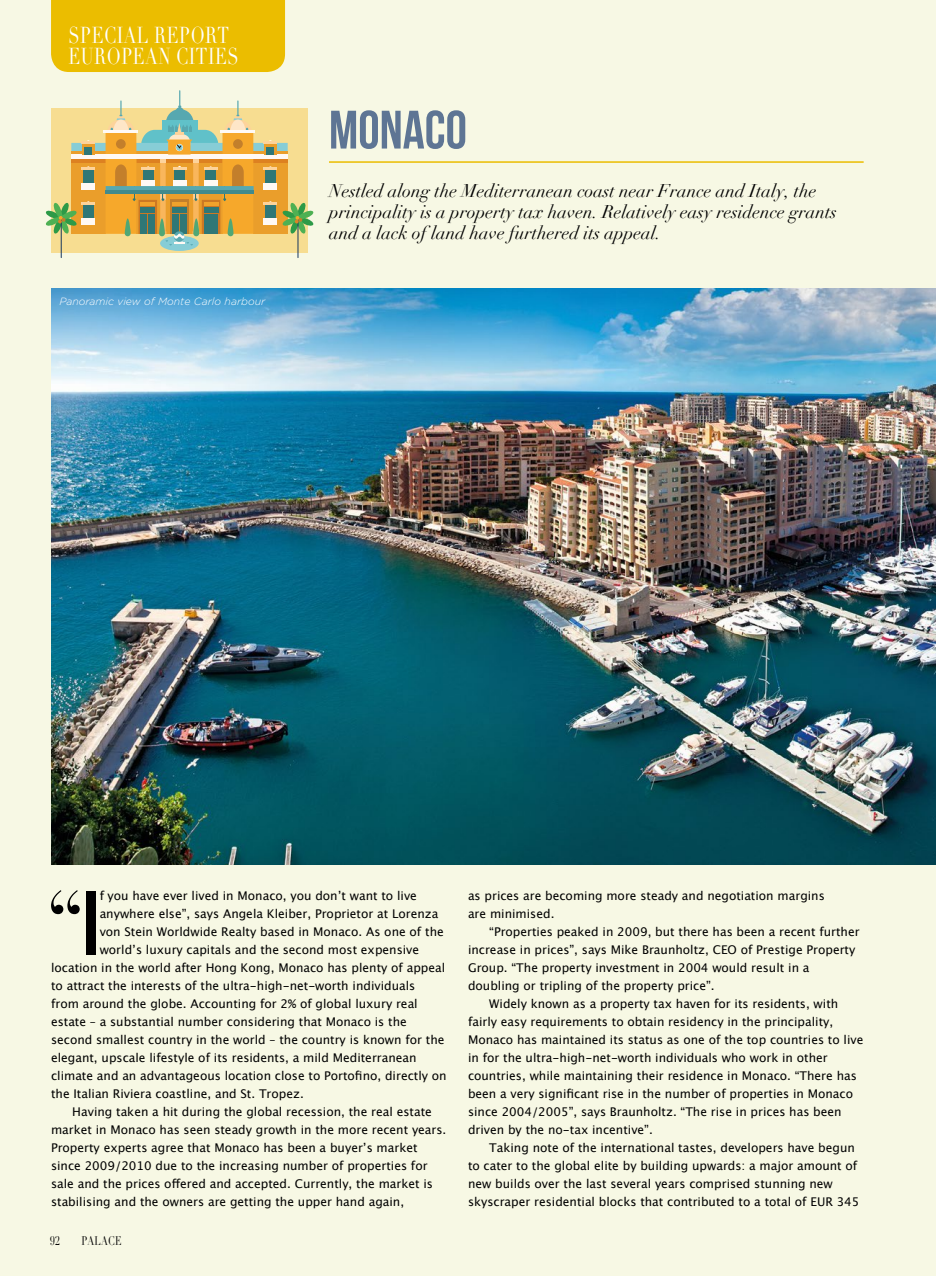
<style>
.page{position:relative;width:936px;height:1276px;background:#fff}
.page>*{position:absolute;margin:0;border:0;box-sizing:border-box;transform-origin:0 0}
.Body_Copy{font:87.9px "Didot";color:#000}
.t1{font:700 54px "Bebas Neue";color:#5e7594}
.t2{font:22.5px/21px "Didot";letter-spacing:.03em;color:#fff;scale:.75 1}
.t3{font:italic 18px/21px "Didot";color:#000}
.t4{font:12.3px "Didot";letter-spacing:.025em;color:#000;scale:.75 1}
.Body_Copy-2{font:12px/18px "Lucida Grande";color:#000}
.t5{font:italic 300 10.5px "Gotham";color:#fff}
.s1{font-family:"Lucida Grande"}
</style>
<div class="page">
<div style="left:0;top:0;width:935px;height:1276px;background:#f7f8e4"></div>
<img style="left:51px;top:288px;width:884px;height:576px">
<div style="left:51px;top:108px;width:257px;height:144px;background:#f7dd91"></div>
<hr style="left:329px;top:161px;width:534px;height:2px;background:#ebbd00">
<div style="left:160px;top:236px;width:39px;height:15px;background:#87cdd6;border-radius:50%"></div>
<hr style="left:61px;top:220px;width:1px;height:38px;background:#17375e">
<hr style="left:297px;top:220px;width:1px;height:38px;background:#17375e">
<svg style="left:45px;top:91px;width:269px;height:154px"></svg>
<div style="left:51px;top:0;width:234px;height:72px;background:#ebbd00"></div>
<h3 class="t2" style="left:68px;top:25px;width:228px">SPECIAL REPORT<br>EUROPEAN CITIES</h3>
<p class="t5" style="left:60px;top:295px;width:207px">Panoramic view of Monte Carlo harbour</p>
<p class="t1" style="left:329px;top:100px;width:139px">MONACO</p>
<p class="t3" style="left:329px;top:180px;width:509px">Nestled along the Mediterranean coast near France and Italy, the principality is a property tax haven. Relatively easy residence grants and a lack of land have furthered its appeal.</p>
<p class="Body_Copy" style="left:46px;top:871px;width:59px">“<span class="s1">I</span></p>
<p class="Body_Copy-2" style="left:100px;top:887px;width:319px">f you have ever lived in Monaco, you don’t want to live</p>
<p class="Body_Copy-2" style="left:100px;top:905px;width:340px">anywhere else”, says Angela Kleiber, Proprietor at Lorenza</p>
<p class="Body_Copy-2" style="left:100px;top:923px;width:345px">von Stein Worldwide Realty based in Monaco. As one of the</p>
<p class="Body_Copy-2" style="left:100px;top:941px;width:321px">world’s luxury capitals and the second most expensive</p>
<p class="Body_Copy-2" style="left:51px;top:959px;width:396px">location in the world after Hong Kong, Monaco has plenty of appeal</p>
<p class="Body_Copy-2" style="left:51px;top:977px;width:366px">to attract the interests of the ultra-high-net-worth individuals</p>
<p class="Body_Copy-2" style="left:51px;top:995px;width:368px">from around the globe. Accounting for 2% of global luxury real</p>
<p class="Body_Copy-2" style="left:51px;top:1013px;width:357px">estate – a substantial number considering that Monaco is the</p>
<p class="Body_Copy-2" style="left:51px;top:1031px;width:395px">second smallest country in the world – the country is known for the</p>
<p class="Body_Copy-2" style="left:51px;top:1049px;width:367px">elegant, upscale lifestyle of its residents, a mild Mediterranean</p>
<p class="Body_Copy-2" style="left:51px;top:1067px;width:397px">climate and an advantageous location close to Portofino, directly on</p>
<p class="Body_Copy-2" style="left:51px;top:1085px;width:254px">the Italian Riviera coastline, and St. Tropez.</p>
<p class="Body_Copy-2" style="left:51px;top:1103px;width:397px;text-indent:21px">Having taken a hit during the global recession, the real estate market in Monaco has seen steady growth in the more recent years.<br>Property experts agree that Monaco has been a buyer’s market since 2009/2010 due to the increasing number of properties for sale and the prices offered and accepted. Currently, the market is stabilising and the owners are getting the upper hand again,</p>
<p class="t4" style="left:50px;top:1233px;width:15px">92</p>
<p class="t4" style="left:81px;top:1233px;width:55px">PALACE</p>
<p class="Body_Copy-2" style="left:468px;top:887px;width:358px">as prices are becoming more steady and negotiation margins are minimised.</p>
<p class="Body_Copy-2" style="left:468px;top:923px;width:393px;text-indent:21px">“Properties peaked in 2009, but there has been a recent further increase in prices”, says Mike Braunholtz, CEO of Prestige Property Group. “The property investment in 2004 would result in a doubling or tripling of the property price”.</p>
<p class="Body_Copy-2" style="left:468px;top:995px;width:397px;text-indent:21px">Widely known as a property tax haven for its residents, with fairly easy requirements to obtain residency in the principality, Monaco has maintained its status as one of the top countries to live in for the ultra-high-net-worth individuals who work in other countries, while maintaining their residence in Monaco. “There has been a very significant rise in the number of properties in Monaco since 2004/2005”, says Braunholtz. “The rise in prices has been driven by the no-tax incentive”.</p>
<p class="Body_Copy-2" style="left:468px;top:1139px;width:393px;text-indent:21px">Taking note of the international tastes, developers have begun to cater to the global elite by building upwards: a major amount of new builds over the last several years comprised stunning new skyscraper residential blocks that contributed to a total of EUR 345</p>
</div>
